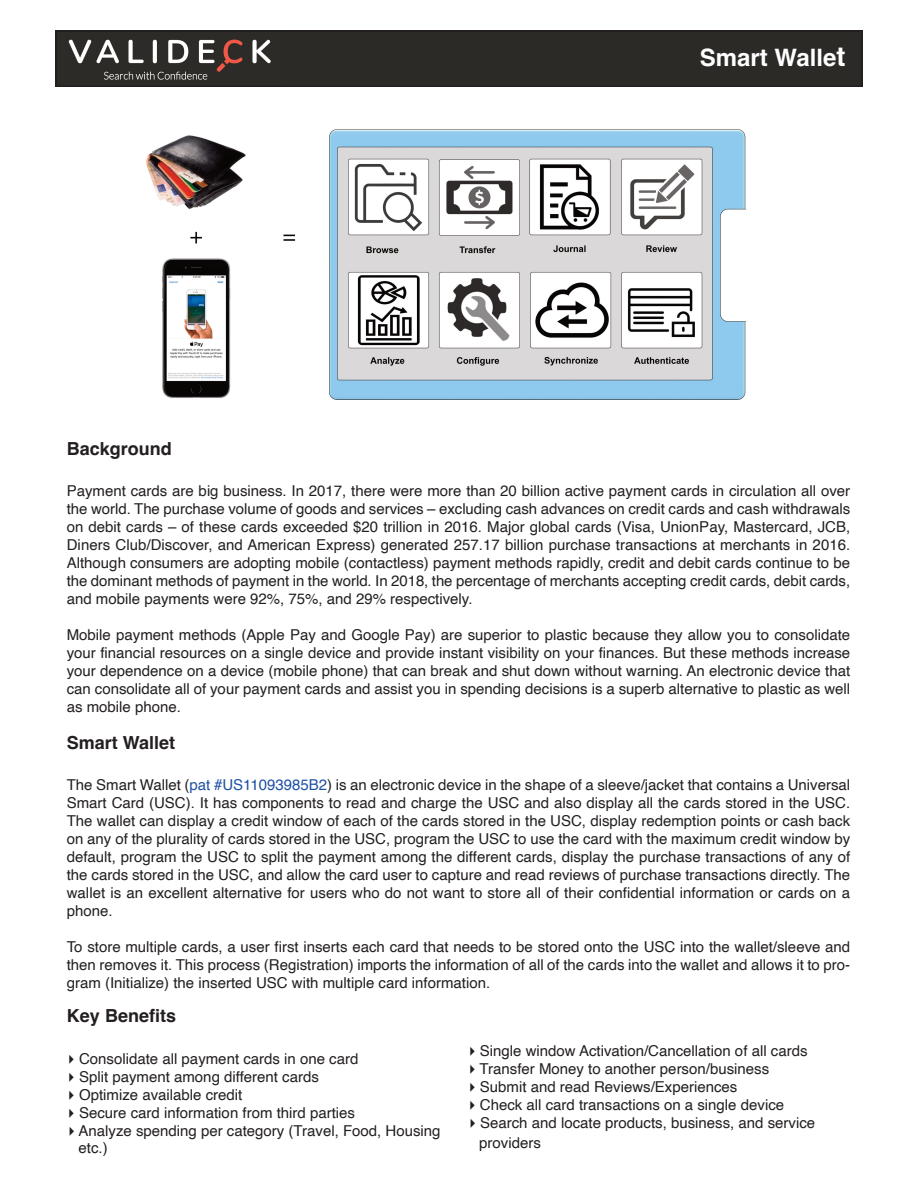
<style>
.page{position:relative;width:918px;height:1188px;background:#fff}
.page>*{position:absolute;margin:0;border:0;box-sizing:border-box;transform-origin:0 0}
.t1{font:700 24px "Helvetica";color:#fff}
.t2{font:700 18px "Helvetica";color:#231f20}
.t3{font:15px/18px "Helvetica";color:#231f20;text-align:justify}
.s1{font-size:27px}
.s2{color:#1e51a3}
.s3{font-family:"Lucida Grande"}
</style>
<div class="page">
<svg style="left:56px;top:30px;width:806px;height:57px;background:#32302c"></svg>
<img style="left:146px;top:129px;width:600px;height:271px">
<p class="t1" style="left:700px;top:47px;width:147px">Smart Walle<span class="s1">t</span></p>
<p class="t2" style="left:67px;top:442px;width:107px">Background</p>
<p class="t3" style="left:67px;top:483px;width:785px">Payment cards are big business. In 2017, there were more than 20 billion active payment cards in circulation all over the world. The purchase volume of goods and services – excluding cash advances on credit cards and cash withdrawals on debit cards – of these cards exceeded $20 trillion in 2016. Major global cards (Visa, UnionPay, Mastercard, JCB, Diners Club/Discover, and American Express) generated 257.17 billion purchase transactions at merchants in 2016.<br>Although consumers are adopting mobile (contactless) payment methods rapidly, credit and debit cards continue to be the dominant methods of payment in the world. In 2018, the percentage of merchants accepting credit cards, debit cards, and mobile payments were 92%, 75%, and 29% respectively.</p>
<p class="t3" style="left:67px;top:627px;width:785px">Mobile payment methods (Apple Pay and Google Pay) are superior to plastic because they allow you to consolidate your financial resources on a single device and provide instant visibility on your finances. But these methods increase your dependence on a device (mobile phone) that can break and shut down without warning. An electronic device that can consolidate all of your payment cards and assist you in spending decisions is a superb alternative to plastic as well as mobile phone.</p>
<p class="t2" style="left:67px;top:735px;width:110px">Smart Wallet</p>
<p class="t3" style="left:67px;top:777px;width:785px">The Smart Wallet (<span class="s2">pat #US11093985B2</span>) is an electronic device in the shape of a sleeve/jacket that contains a Universal Smart Card (USC). It has components to read and charge the USC and also display all the cards stored in the USC.<br>The wallet can display a credit window of each of the cards stored in the USC, display redemption points or cash back on any of the plurality of cards stored in the USC, program the USC to use the card with the maximum credit window by default, program the USC to split the payment among the different cards, display the purchase transactions of any of the cards stored in the USC, and allow the card user to capture and read reviews of purchase transactions directly. The wallet is an excellent alternative for users who do not want to store all of their confidential information or cards on a phone.</p>
<p class="t3" style="left:67px;top:939px;width:785px">To store multiple cards, a user first inserts each card that needs to be stored onto the USC into the wallet/sleeve and then removes it. This process (Registration) imports the information of all of the cards into the wallet and allows it to pro&shy;gram (Initialize) the inserted USC with multiple card information.</p>
<p class="t2" style="left:67px;top:1008px;width:111px">Key Benefits</p>
<p class="t3" style="left:67px;top:1051px;width:293px"><span class="s3">▸</span> Consolidate all payment cards in one card</p>
<p class="t3" style="left:67px;top:1069px;width:253px"><span class="s3">▸</span> Split payment among different cards</p>
<p class="t3" style="left:67px;top:1087px;width:177px"><span class="s3">▸</span> Optimize available credit</p>
<p class="t3" style="left:67px;top:1105px;width:290px"><span class="s3">▸</span> Secure card information from third parties</p>
<p class="t3" style="left:79px;top:1123px;width:364px;line-height:17.5px;text-indent:-11px"><span class="s3">▸</span> Analyze spending per category (Travel, Food, Housing etc.)</p>
<p class="t3" style="left:468px;top:1043px;width:341px"><span class="s3">▸</span> Single window Activation/Cancellation of all cards</p>
<p class="t3" style="left:468px;top:1061px;width:303px"><span class="s3">▸</span> Transfer Money to another person/business</p>
<p class="t3" style="left:468px;top:1079px;width:271px"><span class="s3">▸</span> Submit and read Reviews/Experiences</p>
<p class="t3" style="left:468px;top:1097px;width:318px"><span class="s3">▸</span> Check all card transactions on a single device</p>
<p class="t3" style="left:479px;top:1115px;width:337px;line-height:19.8px;text-indent:-11px"><span class="s3">▸</span> Search and locate products, business, and service providers</p>
</div>
